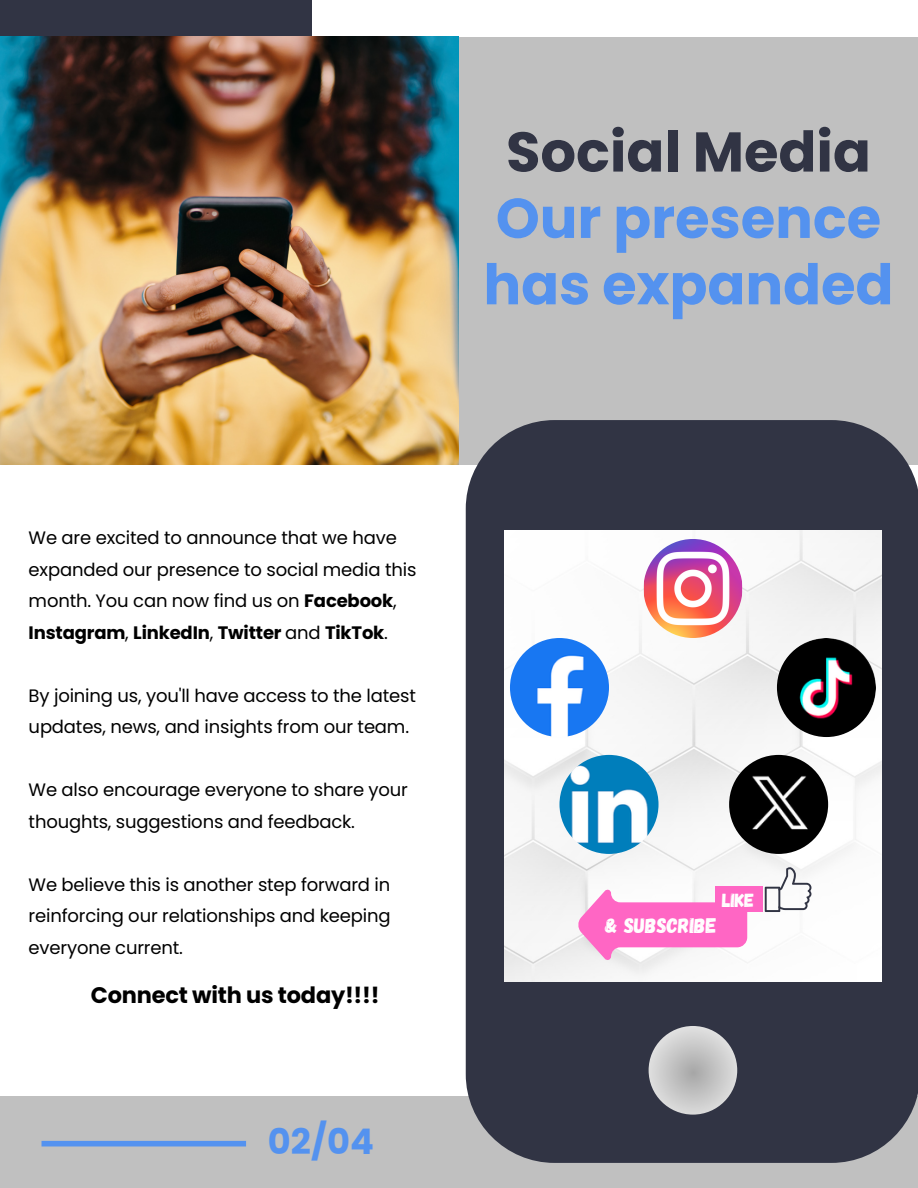
<style>
.page{position:relative;width:918px;height:1188px;background:#fff}
.page>*{position:absolute;margin:0;border:0;box-sizing:border-box;transform-origin:0 0}
.t1{font:700 55.95px/66.3px "Poppins";color:#5492ef;text-align:center}
.t2{font:700 35.25px "Poppins";color:#5492ef}
.t3{font:700 22.5px "Poppins";letter-spacing:-.01em;color:#000}
.t4{font:21.15px "Gagalin";color:#fff}
.t5{font:18.9px "Gagalin";color:#fff}
.t6{font:18px/31.5px "Poppins";letter-spacing:-.01em;color:#000}
.s1{color:#313444}
.s2{font-weight:700}
</style>
<div class="page">
<div style="left:459px;top:37px;width:459px;height:428px;background:#c0c0c0"></div>
<div style="left:0;top:0;width:312px;height:353px;background:#313444"></div>
<img style="left:0;top:37px;width:459px;height:427px">
<div style="left:0;top:1096px;width:918px;height:92px;background:#c0c0c0"></div>
<svg style="left:466px;top:420px;width:452px;height:742px;fill:#313444"></svg>
<img style="left:505px;top:531px;width:376px;height:451px">
<img style="left:559px;top:755px;width:100px;height:99px;border-radius:50%">
<img style="left:510px;top:638px;width:99px;height:99px;border-radius:50%">
<img style="left:643px;top:539px;width:99px;height:99px;border-radius:50%">
<img style="left:729px;top:755px;width:99px;height:99px;border-radius:50%">
<img style="left:777px;top:638px;width:99px;height:99px;border-radius:50%">
<svg style="left:578px;top:889px;width:169px;height:71px"></svg>
<svg style="left:765px;top:867px;width:46px;height:45px"></svg>
<div style="left:715px;top:887px;width:48px;height:25px;background:#ff66c4"></div>
<div style="left:42px;top:1141px;width:204px;height:5px;background:#5492ef"></div>
<p class="t1" style="left:483px;top:119px;width:412px"><span class="s1">Social Media<br></span>Our presence has expanded</p>
<h5 class="t6" style="left:29px;top:522px;width:389px">We are excited to announce that we have expanded our presence to social media this month. You can now find us on <span class="s2">Facebook</span>, <span class="s2">Instagram</span>, <span class="s2">LinkedIn</span>, <span class="s2">Twitter</span> and <span class="s2">TikTok</span>.</h5>
<p class="t6" style="left:29px;top:680px;width:389px">By joining us, you'll have access to the latest updates, news, and insights from our team.</p>
<p class="t6" style="left:29px;top:774px;width:381px">We also encourage everyone to share your thoughts, suggestions and feedback.</p>
<p class="t6" style="left:29px;top:869px;width:363px">We believe this is another step forward in</p>
<p class="t6" style="left:29px;top:900px;width:363px">reinforcing our relationships and keeping everyone current.</p>
<p class="t3" style="left:91px;top:980px;width:290px">Connect with us today!!!!</p>
<p class="t2" style="left:268px;top:1117px;width:107px">02/04</p>
<h3 class="t5" style="left:722px;top:888px;width:34px">LIKE</h3>
<p class="t4" style="left:605px;top:912px;width:113px">&amp; SUBSCRIBE</p>
</div>
